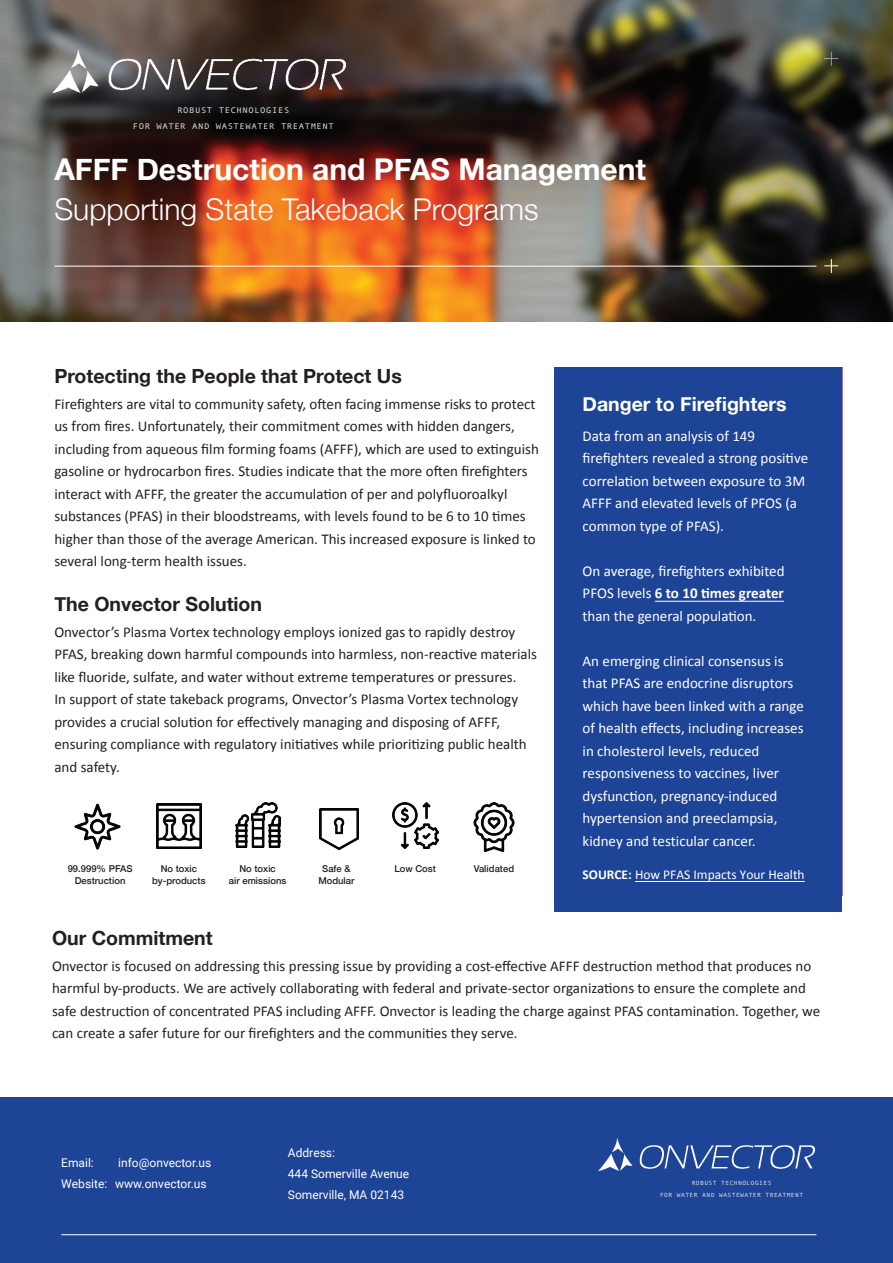
<style>
.page{position:relative;width:893px;height:1263px;background:#fff}
.page>*{position:absolute;margin:0;border:0;box-sizing:border-box;transform-origin:0 0}
.t1{font:700 30px "Helvetica Neue";color:#fff}
.t2{font:300 30px "Helvetica Neue";color:#fff}
.t3{font:700 19.5px "Helvetica Neue";color:#231f20}
.t4{font:700 19.5px "Helvetica Neue";color:#fff}
.t5{font:15px/22.5px "Calibri";color:#231f20}
.t6{font:15px/22.5px "Calibri";color:#fff}
.t7{font:13.5px "Calibri";color:#fff}
.t8{font:12px/21px "Roboto";color:#fff}
.t9{font:500 9.45px/11.4px "Helvetica Neue";color:#231f20;text-align:center}
.t10{font:8.1px/16.2px "Andale Mono";letter-spacing:.06em;color:#e2e3e3;text-align:center;scale:1.1 1}
.t11{font:6px/11.9px "Andale Mono";letter-spacing:.06em;color:#e2e3e3;text-align:center;scale:1.07 1}
.s1{font-weight:700}
</style>
<div class="page">
<img style="left:0;top:0;width:893px;height:321px">
<div style="left:0;top:1097px;width:893px;height:166px;background:#1e4497"></div>
<div style="left:554px;top:367px;width:288px;height:545px;background:#1e4497"></div>
<hr style="left:61px;top:1234px;width:755px;height:1px;background:#fff">
<img style="left:599px;top:1138px;width:215px;height:32px">
<hr style="left:635px;top:881px;width:170px;height:1px;background:#fff">
<hr style="left:655px;top:601px;width:129px;height:1px;background:#fff">
<img style="left:157px;top:804px;width:44px;height:44px">
<img style="left:235px;top:803px;width:45px;height:45px">
<img style="left:392px;top:802px;width:46px;height:46px">
<img style="left:74px;top:803px;width:47px;height:47px">
<img style="left:319px;top:808px;width:39px;height:42px">
<img style="left:473px;top:803px;width:42px;height:48px">
<svg style="left:824px;top:259px;width:14px;height:14px"></svg>
<svg style="left:824px;top:52px;width:14px;height:14px"></svg>
<hr style="left:54px;top:266px;width:762px;height:1px;background:#fff">
<img style="left:52px;top:48px;width:293px;height:44px">
<p class="t10" style="left:133px;top:101px;width:184px">ROBUST TECHNOLOGIES<br>FOR WATER AND WASTEWATER TREATMENT</p>
<h1 class="t1" style="left:54px;top:145px;width:593px">AFFF Destruction and PFAS Management</h1>
<h1 class="t2" style="left:54px;top:185px;width:486px">Supporting State Takeback Programs</h1>
<h2 class="t3" style="left:54px;top:361px;width:349px">Protecting the People that Protect Us</h2>
<p class="t5" style="left:54px;top:392px;width:486px">Firefighters are vital to community safety, often facing immense risks to protect us from fires. Unfortunately, their commitment comes with hidden dangers, including from aqueous film forming foams (AFFF), which are used to extinguish gasoline or hydrocarbon fires. Studies indicate that the more often firefighters interact with AFFF, the greater the accumulation of per and polyfluoroalkyl substances (PFAS) in their bloodstreams, with levels found to be 6 to 10 times higher than those of the average American. This increased exposure is linked to several long-term health issues.</p>
<h2 class="t3" style="left:54px;top:589px;width:209px">The Onvector Solution</h2>
<p class="t5" style="left:54px;top:620px;width:484px">Onvector’s Plasma Vortex technology employs ionized gas to rapidly destroy PFAS, breaking down harmful compounds into harmless, non-reactive materials like fluoride, sulfate, and water without extreme temperatures or pressures.<br>In support of state takeback programs, Onvector’s Plasma Vortex technology provides a crucial solution for effectively managing and disposing of AFFF, ensuring compliance with regulatory initiatives while prioritizing public health and safety.</p>
<p class="t9" style="left:68px;top:862px;width:66px">99.999% PFAS<br>Destruction</p>
<p class="t9" style="left:152px;top:862px;width:55px">No toxic by-products</p>
<p class="t9" style="left:229px;top:862px;width:59px">No toxic<br>air emissions</p>
<p class="t9" style="left:318px;top:862px;width:38px">Safe &amp;<br>Modular</p>
<p class="t9" style="left:394px;top:862px;width:43px">Low Cost</p>
<p class="t9" style="left:474px;top:862px;width:42px">Validated</p>
<h2 class="t4" style="left:583px;top:388px;width:206px">Danger to Firefighters</h2>
<p class="t6" style="left:583px;top:424px;width:227px">Data from an analysis of 149 firefighters revealed a strong positive correlation between exposure to 3M<br>AFFF and elevated levels of PFOS (a common type of PFAS).</p>
<p class="t6" style="left:583px;top:559px;width:204px;text-align:justify">On average, firefighters exhibited PFOS levels <span class="s1">6 to 10 times greater </span>than the general population.</p>
<p class="t6" style="left:583px;top:649px;width:223px">An emerging clinical consensus is that PFAS are endocrine disruptors which have been linked with a range of health effects, including increases in cholesterol levels, reduced responsiveness to vaccines, liver dysfunction, pregnancy-induced hypertension and preeclampsia, kidney and testicular cancer.</p>
<p class="t7" style="left:583px;top:865px;width:224px"><span class="s1">SOURCE:</span> How PFAS Impacts Your Health</p>
<h2 class="t3" style="left:52px;top:923px;width:162px">Our Commitment</h2>
<p class="t5" style="left:52px;top:954px;width:770px">Onvector is focused on addressing this pressing issue by providing a cost-effective AFFF destruction method that produces no harmful by-products. We are actively collaborating with federal and private-sector organizations to ensure the complete and safe destruction of concentrated PFAS including AFFF. Onvector is leading the charge against PFAS contamination. Together, we can create a safer future for our firefighters and the communities they serve.</p>
<p class="t8" style="left:61px;top:1152px;width:152px;text-indent:57px">info@onvector.us<br>Website: www.onvector.us</p>
<p class="t8" style="left:61px;top:1152px;width:34px">Email:</p>
<p class="t8" style="left:288px;top:1141px;width:123px">Address:<br>444 Somerville Avenue<br>Somerville, MA 02143</p>
<p class="t11" style="left:660px;top:1177px;width:135px">ROBUST TECHNOLOGIES<br>FOR WATER AND WASTEWATER TREATMENT</p>
</div>
